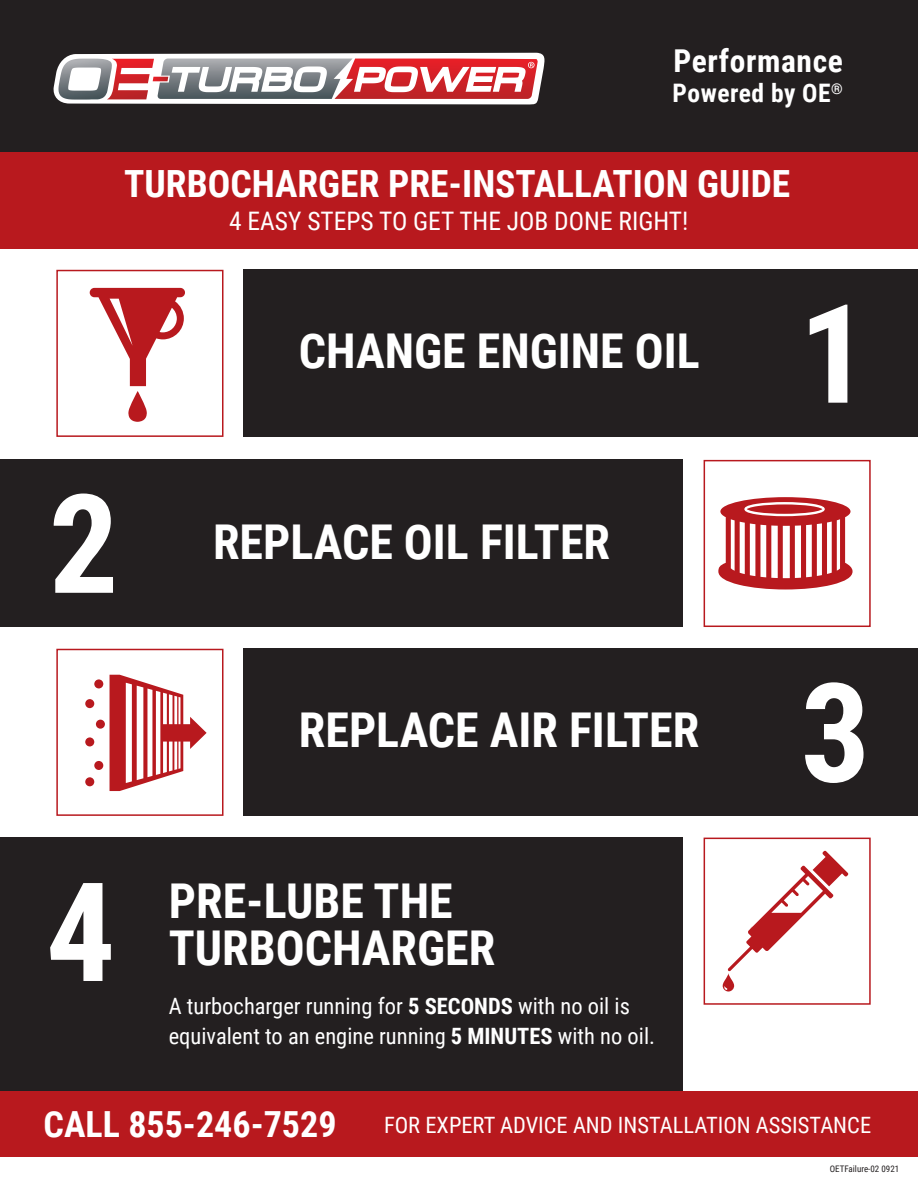
<style>
.page{position:relative;width:918px;height:1188px;background:#fff}
.page>*{position:absolute;margin:0;border:0;box-sizing:border-box;transform-origin:0 0}
.t1{font:700 137.7px "Roboto Condensed";color:#fff}
.t2{font:700 48px "Roboto Condensed";color:#fff}
.t3{font:700 37.5px "Roboto Condensed";color:#fff}
.t4{font:700 36px "Roboto Condensed";color:#fff}
.t5{font:700 31.5px "Roboto Condensed";letter-spacing:.02em;color:#fff}
.t6{font:25.5px "Roboto Condensed";color:#fff}
.t7{font:700 25.5px "Roboto Condensed";letter-spacing:.02em;color:#fff}
.t8{font:22.5px/30px "Roboto Condensed";color:#fff}
.t9{font:9px "Roboto Condensed";color:#231f20}
.s1{font-weight:700}
</style>
<div class="page">
<div style="left:0;top:0;width:918px;height:153px;background:#231f20"></div>
<svg style="left:54px;top:53px;width:490px;height:51px;background:#cca2a4"></svg>
<div style="left:244px;top:270px;width:674px;height:167px;background:#231f20"></div>
<svg style="left:90px;top:288px;width:95px;height:134px"></svg>
<div style="left:56px;top:270px;width:168px;height:167px;border:2px solid #b8191e"></div>
<div style="left:0;top:460px;width:683px;height:167px;background:#231f20"></div>
<div style="left:704px;top:460px;width:167px;height:167px;border:2px solid #b8191e"></div>
<svg style="left:718px;top:497px;width:135px;height:93px"></svg>
<div style="left:244px;top:649px;width:674px;height:167px;background:#231f20"></div>
<div style="left:56px;top:649px;width:168px;height:167px;border:2px solid #b8191e"></div>
<svg style="left:110px;top:675px;width:97px;height:116px"></svg>
<div style="left:94px;top:679px;width:9px;height:9px;background:#b8191e;border-radius:50%"></div>
<div style="left:85px;top:699px;width:9px;height:9px;background:#b8191e;border-radius:50%"></div>
<div style="left:96px;top:720px;width:9px;height:9px;background:#b8191e;border-radius:50%"></div>
<div style="left:85px;top:737px;width:9px;height:9px;background:#b8191e;border-radius:50%"></div>
<div style="left:94px;top:761px;width:9px;height:9px;background:#b8191e;border-radius:50%"></div>
<div style="left:85px;top:777px;width:9px;height:9px;background:#b8191e;border-radius:50%"></div>
<div style="left:0;top:838px;width:683px;height:272px;background:#231f20"></div>
<div style="left:704px;top:838px;width:167px;height:167px;border:2px solid #b8191e"></div>
<svg style="left:723px;top:851px;width:125px;height:141px"></svg>
<div style="left:0;top:1091px;width:918px;height:66px;background:#b8191e"></div>
<div style="left:0;top:152px;width:918px;height:97px;background:#b8191e"></div>
<h3 class="t5" style="left:673px;top:38px;width:171px">Performance</h3>
<p class="t7" style="left:673px;top:75px;width:172px">Powered by OE<sup>®</sup></p>
<h3 class="t3" style="left:124px;top:157px;width:668px">TURBOCHARGER PRE-INSTALLATION GUIDE</h3>
<p class="t6" style="left:229px;top:203px;width:461px">4 EASY STEPS TO GET THE JOB DONE RIGHT!</p>
<h2 class="t2" style="left:299px;top:317px;width:402px">CHANGE ENGINE OIL</h2>
<h1 class="t1" style="left:799px;top:257px;width:71px">1</h1>
<h1 class="t1" style="left:49px;top:447px;width:71px">2</h1>
<h2 class="t2" style="left:213px;top:509px;width:399px">REPLACE OIL FILTER</h2>
<h2 class="t2" style="left:299px;top:696px;width:402px">REPLACE AIR FILTER</h2>
<h1 class="t1" style="left:801px;top:636px;width:71px">3</h1>
<h1 class="t1" style="left:46px;top:836px;width:71px">4</h1>
<h2 class="t2" style="left:169px;top:867px;width:285px">PRE-LUBE THE</h2>
<h2 class="t2" style="left:169px;top:914px;width:328px">TURBOCHARGER</h2>
<p class="t8" style="left:169px;top:991px;width:488px">A turbocharger running for <span class="s1">5 SECONDS</span> with no oil is equivalent to an engine running <span class="s1">5 MINUTES</span> with no oil.</p>
<h3 class="t4" style="left:44px;top:1099px;width:295px">CALL 855-246-7529</h3>
<p class="t8" style="left:384px;top:1109px;width:489px">FOR EXPERT ADVICE AND INSTALLATION ASSISTANCE</p>
<p class="t9" style="left:830px;top:1162px;width:71px">OETFailure-02 0921</p>
</div>
